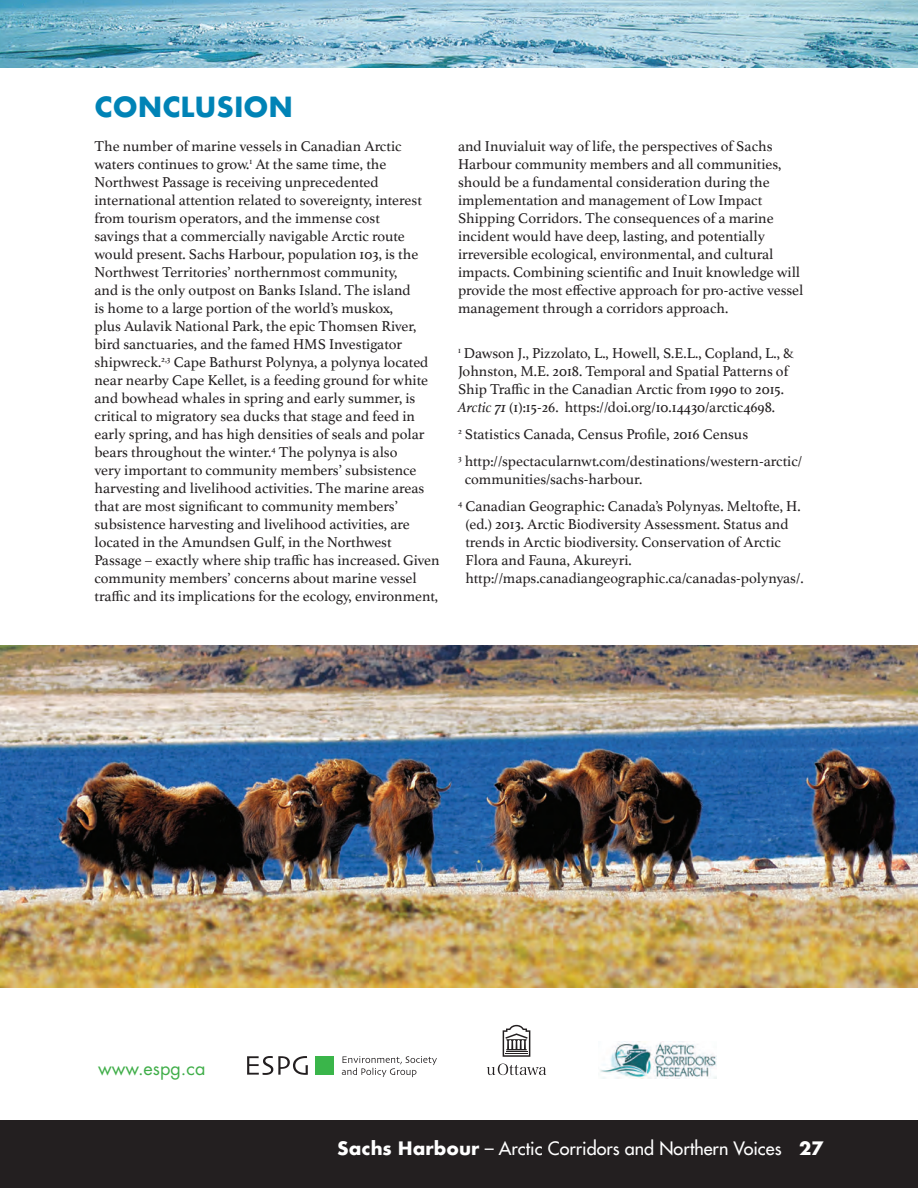
<style>
.page{position:relative;width:918px;height:1188px;background:#fff}
.page>*{position:absolute;margin:0;border:0;box-sizing:border-box;transform-origin:0 0}
.t1{font:700 27px "Futura";color:#0083b6}
.t2{font:18px "Futura";color:#fff}
.t3{font:18px "Futura";color:#40ae49}
.t4{font:15px/18px "Athelas";color:#231f20}
.s1{font-style:italic}
.s2{font-weight:700}
</style>
<div class="page">
<div style="left:0;top:1120px;width:918px;height:68px;background:#231f20"></div>
<img style="left:0;top:0;width:918px;height:68px">
<img style="left:600px;top:1042px;width:117px;height:36px">
<svg style="left:342px;top:1056px;width:95px;height:21px"></svg>
<svg style="left:247px;top:1056px;width:61px;height:19px"></svg>
<div style="left:315px;top:1056px;width:19px;height:19px;background:#3ab54a"></div>
<svg style="left:487px;top:1064px;width:59px;height:11px"></svg>
<svg style="left:503px;top:1025px;width:27px;height:32px"></svg>
<img style="left:0;top:646px;width:918px;height:341px">
<h1 class="t1" style="left:94px;top:87px;width:200px">CONCLUSION</h1>
<p class="t4" style="left:94px;top:137px;width:347px">The number of marine vessels in Canadian Arctic waters continues to grow.<sup>1</sup> At the same time, the Northwest Passage is receiving unprecedented international attention related to sovereignty, interest from tourism operators, and the immense cost<br>savings that a commercially navigable Arctic route would present. Sachs Harbour, population 103, is the Northwest Territories’ northernmost community,<br>and is the only outpost on Banks Island. The island<br>is home to a large portion of the world’s muskox,<br>plus Aulavik National Park, the epic Thomsen River, bird sanctuaries, and the famed HMS Investigator shipwreck.<sup>2,3</sup> Cape Bathurst Polynya, a polynya located near nearby Cape Kellet, is a feeding ground for white and bowhead whales in spring and early summer, is critical to migratory sea ducks that stage and feed in early spring, and has high densities of seals and polar bears throughout the winter.<sup>4</sup> The polynya is also<br>very important to community members’ subsistence harvesting and livelihood activities. The marine areas that are most significant to community members’ subsistence harvesting and livelihood activities, are located in the Amundsen Gulf, in the Northwest Passage – exactly where ship traffic has increased. Given community members’ concerns about marine vessel traffic and its implications for the ecology, environment,</p>
<p class="t4" style="left:458px;top:137px;width:347px">and Inuvialuit way of life, the perspectives of Sachs Harbour community members and all communities, should be a fundamental consideration during the implementation and management of Low Impact Shipping Corridors. The consequences of a marine incident would have deep, lasting, and potentially irreversible ecological, environmental, and cultural impacts. Combining scientific and Inuit knowledge will provide the most effective approach for pro-active vessel management through a corridors approach.</p>
<p class="t4" style="left:458px;top:344px;width:337px"><sup>1</sup> Dawson J., Pizzolato, L., Howell, S.E.L., Copland, L., &amp; Johnston, M.E. 2018. Temporal and Spatial Patterns of Ship Traffic in the Canadian Arctic from 1990 to 2015.<br><span class="s1">Arctic 71</span> (1):15-26. https://doi.org/10.14430/arctic4698.</p>
<p class="t4" style="left:458px;top:421px;width:346px;line-height:27px"><sup>2</sup> Statistics Canada, Census Profile, 2016 Census<br><sup>3</sup> http://spectacularnwt.com/destinations/western-arctic/</p>
<p class="t4" style="left:458px;top:466px;width:344px;line-height:27px;text-indent:7px">communities/sachs-harbour.<br><sup>4</sup> Canadian Geographic: Canada’s Polynyas. Meltofte, H.</p>
<p class="t4" style="left:465px;top:515px;width:340px">(ed.) 2013. Arctic Biodiversity Assessment. Status and trends in Arctic biodiversity. Conservation of Arctic Flora and Fauna, Akureyri. http://maps.canadiangeographic.ca/canadas-polynyas/.</p>
<p class="t3" style="left:98px;top:1056px;width:109px">www.espg.ca</p>
<p class="t2" style="left:337px;top:1137px;width:488px"><span class="s2">Sachs H arbour</span> – Arctic Corridors and Northern Voices <span class="s2">27</span></p>
</div>
